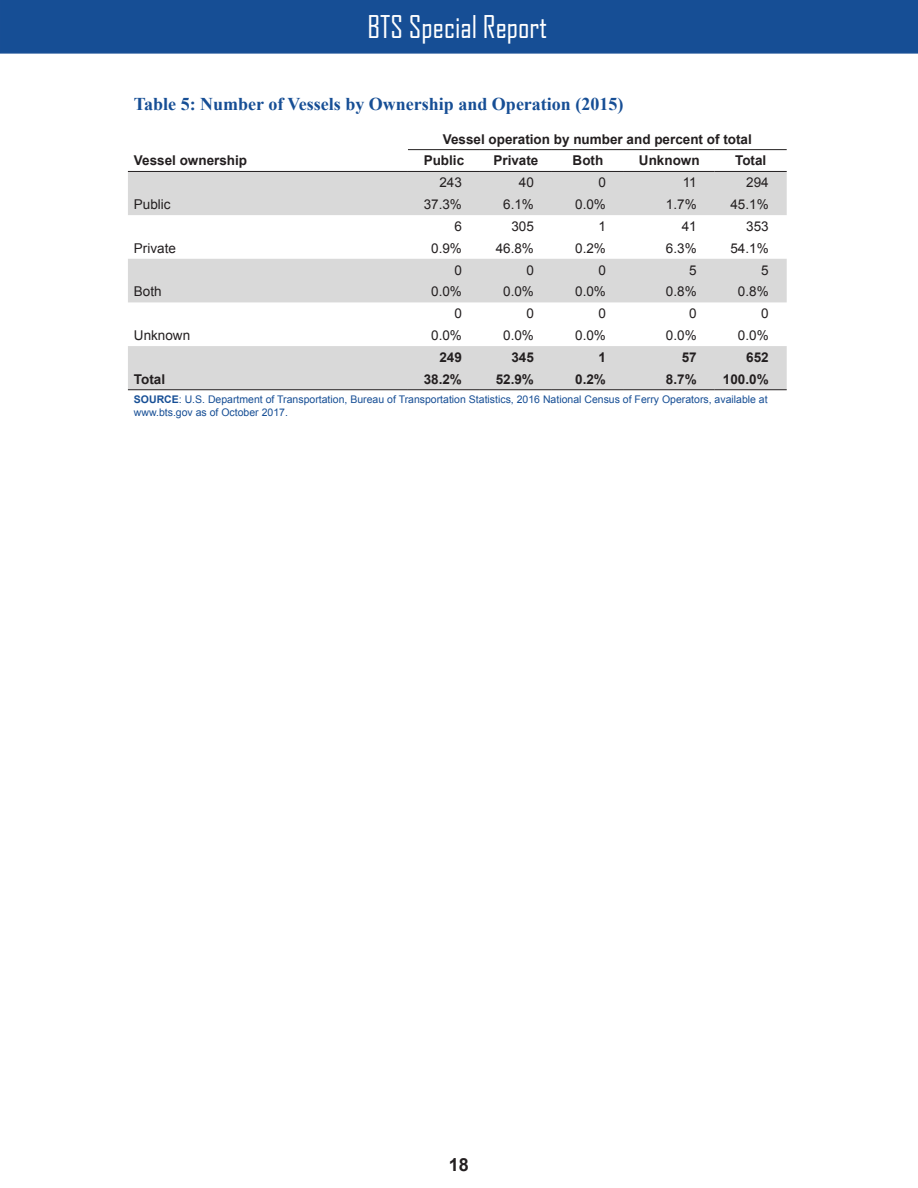
<style>
.page{position:relative;width:918px;height:1188px;background:#fff}
.page>*{position:absolute;margin:0;border:0;box-sizing:border-box;transform-origin:0 0}
.t1{font:30px "Agency FB";color:#fff}
.Figure_and_Table_Hea{font:700 18px "Times New Roman";color:#164e95}
.t2{font:700 18px "Arial";color:#231f20}
.Table_Body{font:13.5px "Arial";color:#231f20}
.Table_Secondary_Head{font:700 13.5px "Arial";color:#231f20}
.Table_Body-2{font:700 13.5px "Arial";color:#231f20}
.Notes_and_Sources{font:10.5px/12.6px "Arial";color:#164e95}
.s1{font-weight:700}
</style>
<div class="page">
<div style="left:0;top:0;width:918px;height:54px;background:#164e95"></div>
<svg style="left:128px;top:172px;width:659px;height:217px;fill:#d9d9d9"></svg>
<hr style="left:408px;top:149px;width:72px;height:1px;background:#231f20">
<hr style="left:480px;top:149px;width:72px;height:1px;background:#231f20">
<hr style="left:552px;top:149px;width:72px;height:1px;background:#231f20">
<hr style="left:624px;top:149px;width:91px;height:1px;background:#231f20">
<hr style="left:715px;top:149px;width:72px;height:1px;background:#231f20">
<hr style="left:128px;top:171px;width:280px;height:1px;background:#231f20">
<hr style="left:408px;top:171px;width:72px;height:1px;background:#231f20">
<hr style="left:480px;top:171px;width:72px;height:1px;background:#231f20">
<hr style="left:552px;top:171px;width:72px;height:1px;background:#231f20">
<hr style="left:624px;top:171px;width:91px;height:1px;background:#231f20">
<hr style="left:715px;top:171px;width:72px;height:1px;background:#231f20">
<hr style="left:128px;top:389px;width:280px;height:1px;background:#231f20">
<hr style="left:408px;top:389px;width:72px;height:1px;background:#231f20">
<hr style="left:480px;top:389px;width:72px;height:1px;background:#231f20">
<hr style="left:552px;top:389px;width:72px;height:1px;background:#231f20">
<hr style="left:624px;top:389px;width:91px;height:1px;background:#231f20">
<hr style="left:715px;top:389px;width:72px;height:1px;background:#231f20">
<h1 class="t1" style="left:368px;top:9px;width:181px">BTS Special Report</h1>
<p class="Figure_and_Table_Hea" style="left:134px;top:92px;width:491px">Table 5: Number of Vessels by Ownership and Operation (2015)</p>
<p class="Table_Secondary_Head" style="left:134px;top:152px;width:115px">Vessel ownership</p>
<p class="Table_Body" style="left:134px;top:196px;width:38px">Public</p>
<p class="Table_Body" style="left:134px;top:239px;width:44px">Private</p>
<p class="Table_Body" style="left:134px;top:283px;width:29px">Both</p>
<p class="Table_Body" style="left:134px;top:327px;width:58px">Unknown</p>
<p class="Table_Secondary_Head" style="left:443px;top:130px;width:311px">Vessel operation by number and percent of total</p>
<p class="Table_Secondary_Head" style="left:424px;top:152px;width:42px">Public</p>
<p class="Table_Secondary_Head" style="left:493px;top:152px;width:47px">Private</p>
<p class="Table_Secondary_Head" style="left:573px;top:152px;width:32px">Both</p>
<p class="Table_Secondary_Head" style="left:639px;top:152px;width:62px">Unknown</p>
<p class="Table_Secondary_Head" style="left:735px;top:152px;width:33px">Total</p>
<p class="Table_Body" style="left:439px;top:174px;width:24px">243</p>
<p class="Table_Body" style="left:519px;top:174px;width:17px">40</p>
<p class="Table_Body" style="left:598px;top:174px;width:9px">0</p>
<p class="Table_Body" style="left:683px;top:174px;width:16px">11</p>
<p class="Table_Body" style="left:746px;top:174px;width:24px">294</p>
<p class="Table_Body" style="left:424px;top:196px;width:40px">37.3%</p>
<p class="Table_Body" style="left:503px;top:196px;width:32px">6.1%</p>
<p class="Table_Body" style="left:575px;top:196px;width:32px">0.0%</p>
<p class="Table_Body" style="left:666px;top:196px;width:32px">1.7%</p>
<p class="Table_Body" style="left:730px;top:196px;width:40px">45.1%</p>
<p class="Table_Body" style="left:454px;top:217px;width:9px">6</p>
<p class="Table_Body" style="left:511px;top:217px;width:24px">305</p>
<p class="Table_Body" style="left:598px;top:217px;width:9px">1</p>
<p class="Table_Body" style="left:682px;top:217px;width:17px">41</p>
<p class="Table_Body" style="left:746px;top:217px;width:24px">353</p>
<p class="Table_Body" style="left:431px;top:239px;width:32px">0.9%</p>
<p class="Table_Body" style="left:496px;top:239px;width:40px">46.8%</p>
<p class="Table_Body" style="left:575px;top:239px;width:32px">0.2%</p>
<p class="Table_Body" style="left:666px;top:239px;width:32px">6.3%</p>
<p class="Table_Body" style="left:730px;top:239px;width:40px">54.1%</p>
<p class="Table_Body" style="left:454px;top:261px;width:9px">0</p>
<p class="Table_Body" style="left:526px;top:261px;width:9px">0</p>
<p class="Table_Body" style="left:598px;top:261px;width:9px">0</p>
<p class="Table_Body" style="left:689px;top:261px;width:9px">5</p>
<p class="Table_Body" style="left:761px;top:261px;width:9px">5</p>
<p class="Table_Body" style="left:431px;top:283px;width:32px">0.0%</p>
<p class="Table_Body" style="left:503px;top:283px;width:32px">0.0%</p>
<p class="Table_Body" style="left:575px;top:283px;width:32px">0.0%</p>
<p class="Table_Body" style="left:666px;top:283px;width:32px">0.8%</p>
<p class="Table_Body" style="left:738px;top:283px;width:32px">0.8%</p>
<p class="Table_Body" style="left:454px;top:305px;width:9px">0</p>
<p class="Table_Body" style="left:526px;top:305px;width:9px">0</p>
<p class="Table_Body" style="left:598px;top:305px;width:9px">0</p>
<p class="Table_Body" style="left:689px;top:305px;width:9px">0</p>
<p class="Table_Body" style="left:761px;top:305px;width:9px">0</p>
<p class="Table_Body" style="left:431px;top:327px;width:32px">0.0%</p>
<p class="Table_Body" style="left:503px;top:327px;width:32px">0.0%</p>
<p class="Table_Body" style="left:575px;top:327px;width:32px">0.0%</p>
<p class="Table_Body" style="left:666px;top:327px;width:32px">0.0%</p>
<p class="Table_Body" style="left:738px;top:327px;width:32px">0.0%</p>
<p class="Table_Body-2" style="left:439px;top:348px;width:24px">249</p>
<p class="Table_Body-2" style="left:511px;top:348px;width:24px">345</p>
<p class="Table_Body-2" style="left:598px;top:348px;width:9px">1</p>
<p class="Table_Body-2" style="left:682px;top:348px;width:17px">57</p>
<p class="Table_Body-2" style="left:746px;top:348px;width:24px">652</p>
<p class="Table_Body-2" style="left:424px;top:370px;width:40px">38.2%</p>
<p class="Table_Body-2" style="left:496px;top:370px;width:40px">52.9%</p>
<p class="Table_Body-2" style="left:575px;top:370px;width:32px">0.2%</p>
<p class="Table_Body-2" style="left:666px;top:370px;width:32px">8.7%</p>
<p class="Table_Body-2" style="left:723px;top:370px;width:47px">100.0%</p>
<p class="Notes_and_Sources" style="left:134px;top:394px;width:635px"><span class="s1">SOURCE</span>: U.S. Department of Transportation, Bureau of Transportation Statistics, 2016 National Census of Ferry Operators, available at www.bts.gov as of October 2017.</p>
<p class="Table_Body-2" style="left:134px;top:370px;width:33px">Total</p>
<h2 class="t2" style="left:449px;top:1153px;width:22px">18</h2>
</div>
